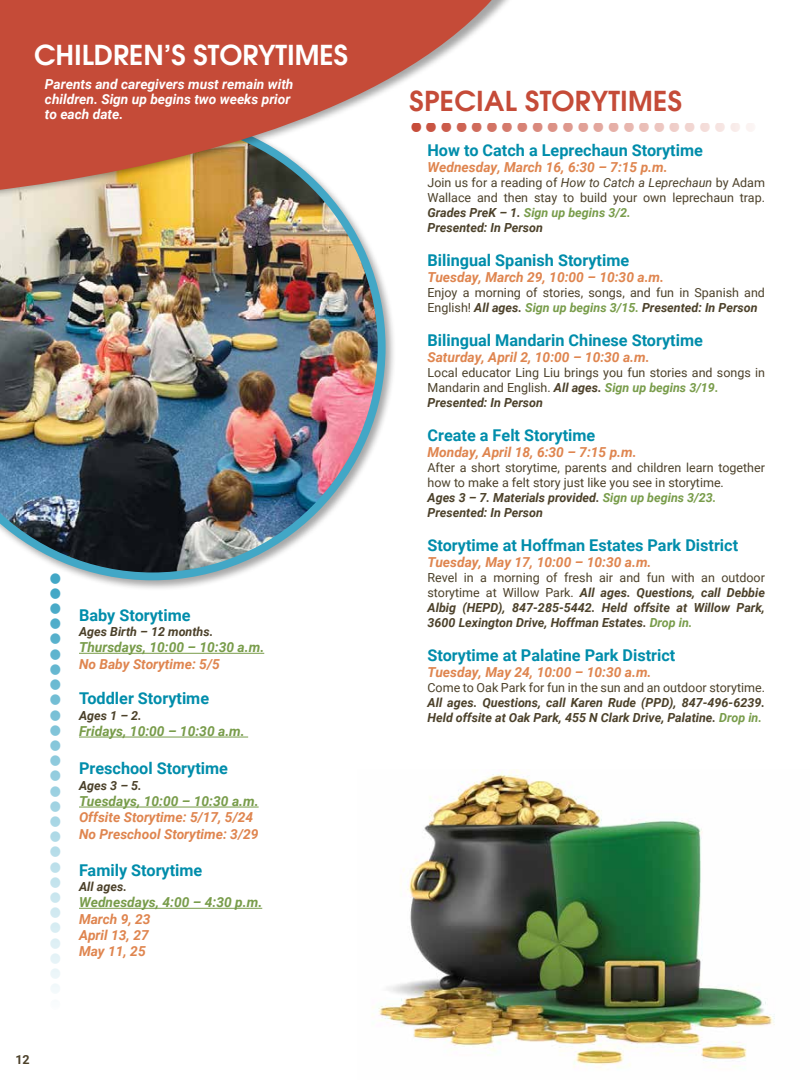
<style>
.page{position:relative;width:810px;height:1080px;background:#fff}
.page>*{position:absolute;margin:0;border:0;box-sizing:border-box;transform-origin:0 0}
.t1{font:48.75px "Futura Black BT";color:#42a7c6}
.t2{font:700 48.75px "Futura BT";color:#c64b38}
.t3{font:600 27.5px "Avant Garde";color:#fff}
.t4{font:600 27.5px "Avant Garde";letter-spacing:.01em;color:#c54b38}
.t5{font:700 16.25px "Roboto";color:#008dab}
.t6{font:italic 700 13.75px/16.2px "Roboto";color:#df854f}
.t7{font:italic 700 13.75px "Roboto";color:#789c4a}
.t8{font:italic 700 13.75px/15px "Roboto";color:#fff}
.t9{font:12.5px/15px "Roboto";color:#4c412a}
.t10{font:italic 700 12.5px/15px "Roboto";color:#4c412a;text-align:justify}
.t11{font:700 12.5px "Roboto";color:#4c412a}
.s1{font-style:italic}
.s2{font-weight:700;font-style:italic}
.s3{font-weight:700;font-style:italic;color:#789c4a}
.s4{font-weight:400;font-style:normal}
.s5{color:#789c4a}
</style>
<div class="page">
<div style="left:0;top:111px;width:396px;height:480px;background:#000;opacity:.35"></div>
<img style="left:0;top:225px;width:386px;height:355px">
<img style="left:372px;top:769px;width:403px;height:299px">
<svg style="left:0;top:0;width:501px;height:225px;fill:#c54b38"></svg>
<hr style="left:79px;top:653px;width:185px;height:1px;background:#789c4a">
<hr style="left:79px;top:737px;width:169px;height:1px;background:#789c4a">
<hr style="left:79px;top:807px;width:180px;height:1px;background:#789c4a">
<hr style="left:79px;top:908px;width:183px;height:1px;background:#789c4a">
<h2 class="t3" style="left:34px;top:37px;width:316px">CHILDREN’S STORYTIMES</h2>
<p class="t8" style="left:45px;top:77px;width:250px">Parents and caregivers must remain with children. Sign up begins two weeks prior to each date.</p>
<p class="t11" style="left:15px;top:1050px;width:16px">12</p>
<h1 class="t1" style="left:97px;top:571px;width:443px;rotate:90deg">.............................</h1>
<h3 class="t5" style="left:79px;top:604px;width:113px">Baby Storytime</h3>
<p class="t10" style="left:79px;top:624px;width:136px">Ages Birth – 12 months.</p>
<p class="t7" style="left:79px;top:638px;width:187px">Thursdays, 10:00 – 10:30 a.m.</p>
<p class="t6" style="left:79px;top:655px;width:142px">No Baby Storytime: 5/5</p>
<h3 class="t5" style="left:79px;top:686px;width:132px">Toddler Storytime</h3>
<p class="t10" style="left:79px;top:707px;width:64px">Ages 1 – 2.</p>
<p class="t7" style="left:79px;top:722px;width:167px">Fridays, 10:00 – 10:30 a.m.</p>
<h3 class="t5" style="left:79px;top:756px;width:151px">Preschool Storytime</h3>
<p class="t10" style="left:79px;top:777px;width:64px">Ages 3 – 5.</p>
<p class="t7" style="left:79px;top:792px;width:181px">Tuesdays, 10:00 – 10:30 a.m.</p>
<p class="t6" style="left:79px;top:809px;width:181px">Offsite Storytime: 5/17, 5/24<br>No Preschool Storytime: 3/29</p>
<h3 class="t5" style="left:79px;top:859px;width:125px">Family Storytime</h3>
<p class="t10" style="left:79px;top:879px;width:49px">All ages.</p>
<p class="t7" style="left:79px;top:893px;width:185px">Wednesdays, 4:00 – 4:30 p.m.</p>
<p class="t6" style="left:79px;top:910px;width:73px">March 9, 23<br>April 13, 27<br>May 11, 25</p>
<h2 class="t4" style="left:410px;top:82px;width:274px">SPECIAL STORYTIMES</h2>
<h1 class="t2" style="left:408px;top:85px;width:351px">.......................</h1>
<h3 class="t5" style="left:428px;top:139px;width:277px">How to Catch a Leprechaun Storytime</h3>
<p class="t6" style="left:428px;top:158px;width:242px">Wednesday, March 16, 6:30 – 7:15 p.m.</p>
<p class="t9" style="left:428px;top:175px;width:339px">Join us for a reading of <span class="s1">How to Catch a Leprechaun</span> by Adam Wallace and then stay to build your own leprechaun trap.<br><span class="s2">Grades PreK – 1.</span> <span class="s3">Sign up begins 3/2.<br></span><span class="s2">Presented: In Person</span></p>
<h3 class="t5" style="left:428px;top:249px;width:203px">Bilingual Spanish Storytime</h3>
<p class="t6" style="left:428px;top:268px;width:238px">Tuesday, March 29, 10:00 – 10:30 a.m.</p>
<p class="t9" style="left:428px;top:285px;width:339px">Enjoy a morning of stories, songs, and fun in Spanish and<br>English! <span class="s2">All ages.</span> <span class="s3">Sign up begins 3/15.</span> <span class="s2">Presented: In Person</span></p>
<h3 class="t5" style="left:428px;top:329px;width:277px">Bilingual Mandarin Chinese Storytime</h3>
<p class="t6" style="left:428px;top:348px;width:224px">Saturday, April 2, 10:00 – 10:30 a.m.</p>
<p class="t9" style="left:428px;top:365px;width:339px">Local educator Ling Liu brings you fun stories and songs in<br>Mandarin and English. <span class="s2">All ages.</span> <span class="s3">Sign up begins 3/19.<br></span><span class="s2">Presented: In Person</span></p>
<h3 class="t5" style="left:428px;top:424px;width:169px">Create a Felt Storytime</h3>
<p class="t6" style="left:428px;top:443px;width:211px">Monday, April 18, 6:30 – 7:15 p.m.</p>
<p class="t9" style="left:428px;top:460px;width:339px">After a short storytime, parents and children learn together how to make a felt story just like you see in storytime.<br><span class="s2">Ages 3 – 7. Materials provided.</span> <span class="s3">Sign up begins 3/23.<br></span><span class="s2">Presented: In Person</span></p>
<h3 class="t5" style="left:428px;top:534px;width:312px">Storytime at Hoffman Estates Park District</h3>
<p class="t6" style="left:428px;top:553px;width:226px">Tuesday, May 17, 10:00 – 10:30 a.m.</p>
<p class="t10" style="left:428px;top:570px;width:339px"><span class="s4">Revel in a morning of fresh air and fun with an outdoor storytime at Willow Park.</span> All ages. Questions, call Debbie Albig (HEPD), 847-285-5442. Held offsite at Willow Park, 3600 Lexington Drive, Hoffman Estates. <span class="s5">Drop in.</span></p>
<h3 class="t5" style="left:428px;top:644px;width:249px">Storytime at Palatine Park District</h3>
<p class="t6" style="left:428px;top:663px;width:226px">Tuesday, May 24, 10:00 – 10:30 a.m.</p>
<p class="t9" style="left:428px;top:680px;width:339px">Come to Oak Park for fun in the sun and an outdoor storytime.</p>
<p class="t10" style="left:428px;top:695px;width:339px">All ages. Questions, call Karen Rude (PPD), 847-496-6239.<br>Held offsite at Oak Park, 455 N Clark Drive, Palatine. <span class="s5">Drop in.</span></p>
</div>
